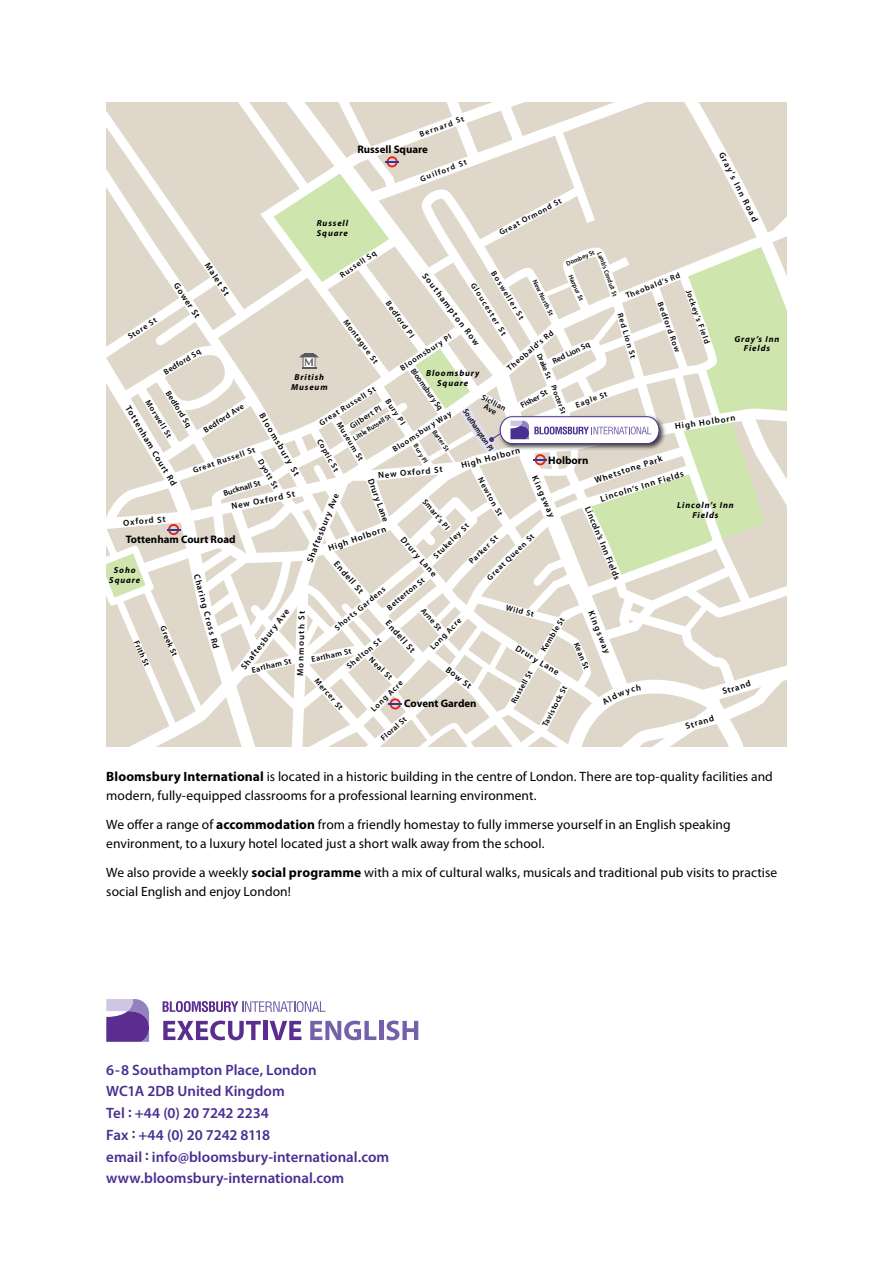
<style>
.page{position:relative;width:893px;height:1263px;background:#fff}
.page>*{position:absolute;margin:0;border:0;box-sizing:border-box;transform-origin:0 0}
.t1{font:600 15px/21.8px "Myriad Pro";color:#492e91}
.t2{font:13.5px/18.8px "Myriad Pro";letter-spacing:.005em;color:#000}
.t3{font:700 10.95px "Myriad Pro";color:#000}
.t4{font:700 10.2px "Mylius";color:#58595b}
.t5{font:600 8.7px "Myriad Pro";color:#000}
.t6{font:italic 700 8.7px/9.9px "Myriad Pro";letter-spacing:.1em;color:#000;text-align:center}
.t7{font:600 7.95px/7.6px "Myriad Pro";color:#000;text-align:center}
.t8{font:600 7.95px "Myriad Pro";color:#000;scale:.86 1}
.t9{font:600 7.95px "Myriad Pro";color:#000;scale:.94 1}
.t10{font:600 7.2px "Myriad Pro";color:#000}
.t11{font:600 7.2px "Myriad Pro";color:#000;scale:.91 1}
.t12{font:600 6.6px "Myriad Pro";color:#000}
.t13{font:600 6.6px "Myriad Pro";color:#000;scale:.89 1}
.t14{font:600 6.6px "Myriad Pro";color:#000;scale:.95 1}
.s1{font-weight:700}
</style>
<div class="page">
<svg style="left:163px;top:1001px;width:162px;height:11px"></svg>
<svg style="left:106px;top:999px;width:43px;height:43px;background:#8464ae"></svg>
<svg style="left:163px;top:1020px;width:98px;height:20px"></svg>
<hr style="left:263px;top:1021px;width:4px;height:19px;background:#5c2d91">
<svg style="left:270px;top:1021px;width:31px;height:19px"></svg>
<svg style="left:310px;top:1021px;width:66px;height:19px"></svg>
<hr style="left:379px;top:1021px;width:4px;height:19px;background:#7561aa">
<svg style="left:386px;top:1020px;width:32px;height:20px"></svg>
<svg style="left:106px;top:102px;width:681px;height:645px"></svg>
<p class="t7" style="left:418px;top:131px;width:49px;rotate:-21deg">Bernard St</p>
<h3 class="t3" style="left:357px;top:142px;width:72px">Russell Square</h3>
<p class="t7" style="left:419px;top:175px;width:50px;rotate:-21deg">G uilford St</p>
<p class="t6" style="left:317px;top:218px;width:33px;text-align:left">Russell<br>Square</p>
<p class="t7" style="left:498px;top:229px;width:71px;rotate:-28deg">G reat O rmond St</p>
<p class="t5" style="left:726px;top:150px;width:78px;rotate:63deg">G ray’s Inn Road</p>
<p class="t14" style="left:565px;top:260px;width:34px;rotate:-24deg">D ombey St</p>
<p class="t7" style="left:339px;top:272px;width:43px;rotate:-34deg">Russell Sq</p>
<p class="t13" style="left:603px;top:251px;width:54px;rotate:70deg">Lamb’s Conduit St</p>
<p class="t5" style="left:212px;top:261px;width:38px;rotate:56deg">Malet St</p>
<p class="t7" style="left:496px;top:270px;width:57px;rotate:58deg">Bosweller St</p>
<p class="t7" style="left:625px;top:292px;width:59px;rotate:-22deg">Theobald’s Rd</p>
<p class="t5" style="left:429px;top:270px;width:90px;rotate:53deg">Southampton Row</p>
<p class="t12" style="left:574px;top:273px;width:29px;rotate:66deg">H arpur St</p>
<p class="t12" style="left:538px;top:278px;width:41px;rotate:64deg">New North St</p>
<p class="t7" style="left:476px;top:281px;width:62px;rotate:58deg">G loucester St</p>
<p class="t5" style="left:180px;top:281px;width:42px;rotate:56deg">G ower St</p>
<p class="t7" style="left:692px;top:288px;width:58px;rotate:70deg">Jockey’s Field</p>
<p class="t7" style="left:391px;top:299px;width:45px;rotate:55deg">Bedford Pl</p>
<p class="t7" style="left:624px;top:312px;width:48px;rotate:73deg">Red Lion St</p>
<p class="t7" style="left:664px;top:301px;width:54px;rotate:70deg">Bedford Row</p>
<p class="t7" style="left:127px;top:334px;width:34px;rotate:-33deg">Store St</p>
<p class="t7" style="left:348px;top:318px;width:54px;rotate:53deg">Montague St</p>
<p class="t7" style="left:318px;top:420px;width:67px;rotate:-32deg">G reat Russell St</p>
<p class="t7" style="left:506px;top:366px;width:59px;rotate:-40deg">Theobald’s Rd</p>
<p class="t7" style="left:399px;top:365px;width:61px;rotate:-34deg">Bloomsbury Pl</p>
<p class="t6" style="left:734px;top:333px;width:47px">Gray’s Inn<br>Fields</p>
<p class="t7" style="left:551px;top:358px;width:41px;rotate:-26deg">Red Lion Sq</p>
<p class="t7" style="left:162px;top:369px;width:43px;rotate:-32deg">Bedford Sq</p>
<p class="t7" style="left:171px;top:389px;width:43px;rotate:59deg">Bedford Sq</p>
<p class="t10" style="left:543px;top:352px;width:28px;rotate:66deg">D rake St</p>
<p class="t10" style="left:558px;top:383px;width:32px;rotate:70deg">Procter St</p>
<p class="t4" style="left:304px;top:356px;width:11px">M</p>
<p class="t9" style="left:417px;top:366px;width:53px;rotate:55deg">Bloomsbury Sq</p>
<p class="t6" style="left:426px;top:368px;width:55px">Bloomsbury<br>Square</p>
<p class="t6" style="left:291px;top:372px;width:38px">British<br>Museum</p>
<p class="t7" style="left:519px;top:402px;width:31px;rotate:-29deg">Fisher St</p>
<p class="t7" style="left:574px;top:401px;width:35px;rotate:-20deg">Eagle St</p>
<p class="t7" style="left:484px;top:393px;width:28px;rotate:28deg">Sicilian<br>Ave</p>
<p class="t7" style="left:151px;top:399px;width:44px;rotate:58deg">Morwell St</p>
<p class="t7" style="left:391px;top:398px;width:31px;rotate:56deg">Bury Pl</p>
<p class="t7" style="left:202px;top:427px;width:48px;rotate:-33deg">Bedford Ave</p>
<p class="t7" style="left:348px;top:423px;width:37px;rotate:-33deg">G ilbert Pl</p>
<p class="t5" style="left:132px;top:404px;width:92px;rotate:59deg">Tottenham Court Rd</p>
<p class="t8" style="left:469px;top:407px;width:58px;rotate:56deg">Southampton Pl</p>
<p class="t7" style="left:391px;top:446px;width:70px;rotate:-33deg">Bloomsbury W ay</p>
<p class="t5" style="left:266px;top:411px;width:72px;rotate:59deg">Bloomsbury St</p>
<p class="t11" style="left:351px;top:434px;width:49px;rotate:-32deg">Little Russell St</p>
<p class="t5" style="left:674px;top:421px;width:62px;rotate:-8deg">H igh H olborn</p>
<p class="t7" style="left:342px;top:421px;width:45px;rotate:58deg">Museum St</p>
<p class="t12" style="left:437px;top:428px;width:26px;rotate:56deg">Barter St</p>
<p class="t7" style="left:323px;top:437px;width:37px;rotate:61deg">Coptic St</p>
<p class="t12" style="left:419px;top:442px;width:23px;rotate:60deg">Bury Pl</p>
<p class="t7" style="left:192px;top:467px;width:67px;rotate:-19deg">G reat Russell St</p>
<p class="t5" style="left:460px;top:460px;width:62px;rotate:-15deg">H igh H olborn</p>
<p class="t5" style="left:593px;top:475px;width:72px;rotate:-18deg">W hetstone Park</p>
<h3 class="t3" style="left:548px;top:453px;width:42px">Holborn</h3>
<p class="t7" style="left:263px;top:458px;width:34px;rotate:59deg">D yott St</p>
<p class="t5" style="left:378px;top:469px;width:66px;rotate:-5deg">New O xford St</p>
<p class="t5" style="left:599px;top:493px;width:88px;rotate:-17deg">Lincoln’s Inn Fields</p>
<p class="t5" style="left:540px;top:473px;width:47px;rotate:67deg">Kingsway</p>
<p class="t7" style="left:484px;top:476px;width:44px;rotate:61deg">Newton St</p>
<p class="t5" style="left:376px;top:477px;width:47px;rotate:70deg">D rury Lane</p>
<p class="t7" style="left:222px;top:490px;width:40px;rotate:-17deg">Bucknall St</p>
<p class="t5" style="left:230px;top:501px;width:66px;rotate:-11deg">New O xford St</p>
<p class="t5" style="left:304px;top:560px;width:75px;rotate:-69deg">Shaftesbury Ave</p>
<p class="t7" style="left:427px;top:497px;width:39px;rotate:50deg">Smart’s Pl</p>
<p class="t6" style="left:677px;top:500px;width:58px">Lincoln’s Inn<br>Fields</p>
<p class="t5" style="left:592px;top:504px;width:80px;rotate:67deg">Lincoln’s Inn Fields</p>
<p class="t5" style="left:123px;top:517px;width:44px;rotate:-5deg">O xford St</p>
<h3 class="t3" style="left:126px;top:532px;width:111px">Tottenham Court Road</h3>
<p class="t7" style="left:432px;top:554px;width:48px;rotate:-45deg">Stukeley St</p>
<p class="t5" style="left:327px;top:543px;width:62px;rotate:-19deg">H igh H olborn</p>
<p class="t7" style="left:486px;top:576px;width:64px;rotate:-45deg">G reat Q ueen St</p>
<p class="t7" style="left:467px;top:560px;width:39px;rotate:-45deg">Parker St</p>
<p class="t5" style="left:407px;top:534px;width:51px;rotate:49deg">D rury Lane</p>
<p class="t5" style="left:340px;top:558px;width:41px;rotate:49deg">Endell St</p>
<p class="t6" style="left:109px;top:565px;width:33px">Soho<br>Square</p>
<p class="t5" style="left:202px;top:573px;width:78px;rotate:75deg">Charing Cross Rd</p>
<p class="t7" style="left:333px;top:626px;width:65px;rotate:-40deg">Shorts G ardens</p>
<p class="t7" style="left:386px;top:605px;width:48px;rotate:-40deg">Betterton St</p>
<p class="t7" style="left:507px;top:603px;width:30px;rotate:14deg">W ild St</p>
<p class="t7" style="left:425px;top:606px;width:29px;rotate:49deg">Arne St</p>
<p class="t5" style="left:239px;top:665px;width:75px;rotate:-53deg">Shaftesbury Ave</p>
<p class="t5" style="left:596px;top:609px;width:47px;rotate:68deg">Kingsway</p>
<p class="t5" style="left:294px;top:676px;width:66px;rotate:-88deg">Monmouth St</p>
<p class="t7" style="left:429px;top:646px;width:43px;rotate:-46deg">Long Acre</p>
<p class="t7" style="left:369px;top:707px;width:43px;rotate:-44deg">Long Acre</p>
<p class="t7" style="left:380px;top:736px;width:33px;rotate:-42deg">Floral St</p>
<p class="t7" style="left:540px;top:648px;width:40px;rotate:-59deg">Kemble St</p>
<p class="t7" style="left:541px;top:724px;width:46px;rotate:-63deg">Tavistock St</p>
<p class="t5" style="left:392px;top:618px;width:41px;rotate:49deg">Endell St</p>
<p class="t7" style="left:166px;top:625px;width:33px;rotate:66deg">G reek St</p>
<p class="t7" style="left:345px;top:664px;width:44px;rotate:-40deg">Shelton St</p>
<p class="t7" style="left:140px;top:639px;width:29px;rotate:66deg">Frith St</p>
<p class="t7" style="left:580px;top:641px;width:30px;rotate:67deg">Kean St</p>
<p class="t5" style="left:519px;top:643px;width:51px;rotate:31deg">D rury Lane</p>
<p class="t7" style="left:311px;top:656px;width:42px;rotate:-13deg">Earlham St</p>
<p class="t7" style="left:373px;top:655px;width:31px;rotate:44deg">Neal St</p>
<p class="t7" style="left:251px;top:666px;width:42px;rotate:-13deg">Earlham St</p>
<p class="t5" style="left:450px;top:664px;width:32px;rotate:38deg">Bow St</p>
<p class="t7" style="left:509px;top:701px;width:38px;rotate:-61deg">Russell St</p>
<p class="t7" style="left:319px;top:677px;width:41px;rotate:49deg">Mercer St</p>
<p class="t5" style="left:721px;top:686px;width:31px;rotate:-17deg">Strand</p>
<h3 class="t3" style="left:404px;top:696px;width:74px">Covent Garden</h3>
<p class="t5" style="left:684px;top:721px;width:31px;rotate:-17deg">Strand</p>
<h2 class="t2" style="left:106px;top:767px;width:668px"><span class="s1">Bloomsbury International</span> is located in a historic building in the centre of London. There are top-quality facilities and modern, fully-equipped classrooms for a professional learning environment.</h2>
<h2 class="t2" style="left:106px;top:815px;width:626px">We offer a range of <span class="s1">accommodation</span> from a friendly homestay to fully immerse yourself in an English speaking environment, to a luxury hotel located just a short walk away from the school.</h2>
<h2 class="t2" style="left:106px;top:863px;width:672px">We also provide a weekly <span class="s1">social programme</span> with a mix of cultural walks, musicals and traditional pub visits to practise social English and enjoy London!</h2>
<h1 class="t1" style="left:106px;top:1058px;width:284px">6-8 Southampton Place, London<br>WC1A 2DB United Kingdom<br>Tel : +44 (0) 20 7242 2234<br>Fax : +44 (0) 20 7242 8118<br>email : info@bloomsbury-international.com www.bloomsbury-international.com</h1>
</div>
